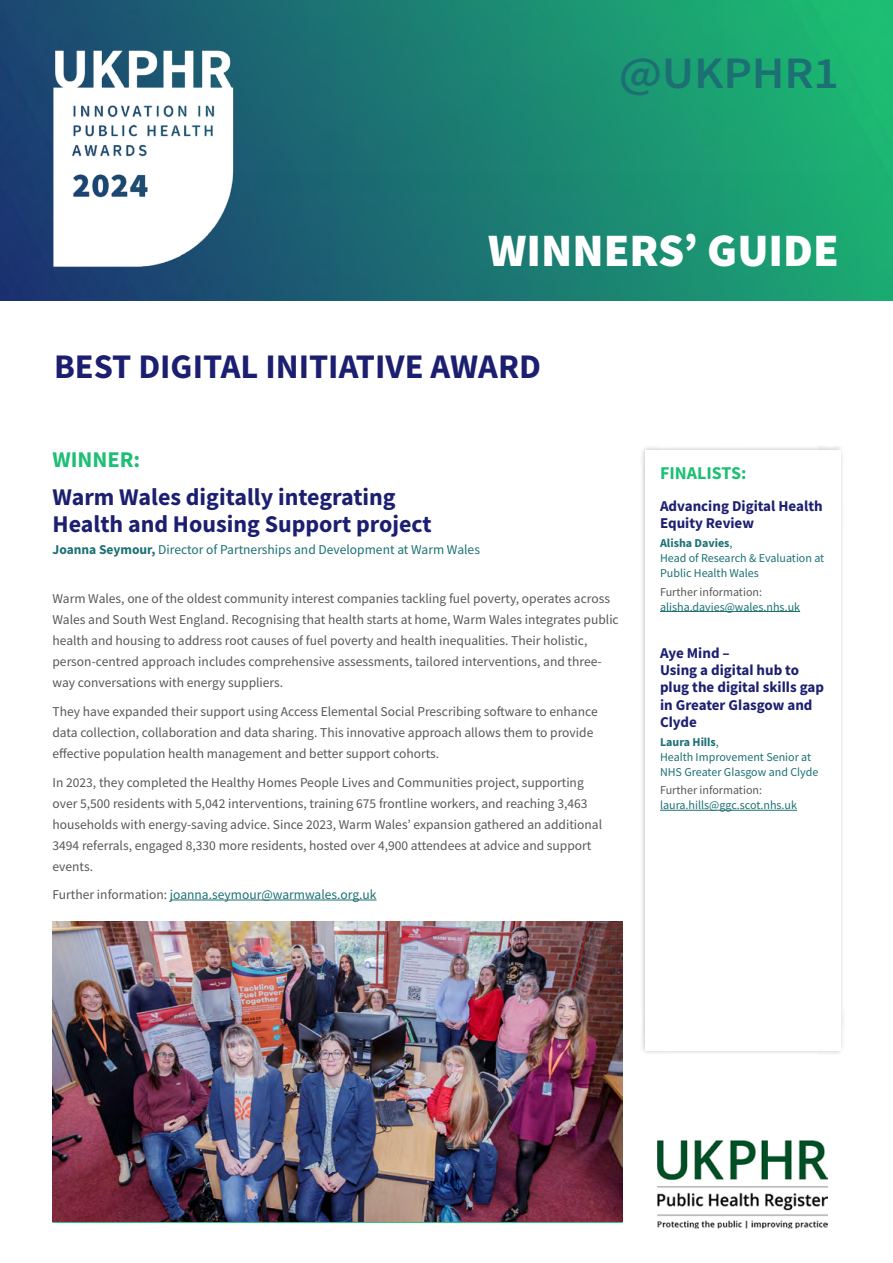
<style>
.page{position:relative;width:893px;height:1263px;background:#fff}
.page>*{position:absolute;margin:0;border:0;box-sizing:border-box;transform-origin:0 0}
.t1{font:900 46.5px "Source Sans Pro";color:#fff}
.t2{font:600 45px "Source Sans Pro";letter-spacing:-.005em;color:#1c7073;scale:1.1 1}
.t3{font:700 34.5px "Source Sans Pro";color:#1c1f70}
.t4{font:700 24px/27px "Source Sans Pro";color:#1c1f70}
.t5{font:700 22.5px "Source Sans Pro";color:#1cbf73}
.t6{font:700 18px "Source Sans Pro";color:#1cbf73}
.t7{font:700 15px/17.2px "Source Sans Pro";color:#1c1f70}
.t8{font:13.5px/21px "Source Sans Pro";color:#575756}
.t9{font:13.5px "Source Sans Pro";color:#1c7073}
.t10{font:12px/15px "Source Sans Pro";color:#1c7073}
.t11{font:12px "Source Sans Pro";color:#575756}
.s1{font-weight:700}
.s2{color:#575756}
</style>
<div class="page">
<div style="left:640px;top:445px;width:205px;height:610px;background:#000;opacity:.25"></div>
<div style="left:645px;top:450px;width:195px;height:600px;background:#fff"></div>
<img style="left:657px;top:1140px;width:171px;height:88px">
<hr style="left:660px;top:611px;width:140px;height:1px;background:#1c7073">
<hr style="left:660px;top:810px;width:137px;height:1px;background:#1c7073">
<hr style="left:170px;top:900px;width:206px;height:1px;background:#1c7073">
<hr style="left:52px;top:1221px;width:570px;height:2px;background:#1cbf73">
<img style="left:0;top:0;width:893px;height:300px">
<img style="left:47px;top:47px;width:190px;height:223px">
<img style="left:53px;top:921px;width:569px;height:300px">
<h2 class="t2" style="left:619px;top:43px;width:202px">@UKPHR1</h2>
<h1 class="t1" style="left:488px;top:218px;width:352px">WINNERS’ GUIDE</h1>
<h3 class="t3" style="left:54px;top:344px;width:489px">BEST DIGITAL INITIATIVE AWARD</h3>
<h3 class="t5" style="left:52px;top:444px;width:89px">WINNER:</h3>
<h3 class="t4" style="left:52px;top:483px;width:381px">Warm Wales digitally integrating<br>Health and Housing Support project</h3>
<p class="t9" style="left:52px;top:541px;width:429px"><span class="s1">Joanna Seymour,</span> Director of Partnerships and Development at Warm Wales</p>
<p class="t8" style="left:52px;top:588px;width:568px">Warm Wales, one of the oldest community interest companies tackling fuel poverty, operates across Wales and South West England. Recognising that health starts at home, Warm Wales integrates public health and housing to address root causes of fuel poverty and health inequalities. Their holistic, person-centred approach includes comprehensive assessments, tailored interventions, and three&shy;way conversations with energy suppliers.</p>
<p class="t8" style="left:52px;top:701px;width:547px">They have expanded their support using Access Elemental Social Prescribing software to enhance data collection, collaboration and data sharing. This innovative approach allows them to provide effective population health management and better support cohorts.</p>
<p class="t8" style="left:52px;top:771px;width:551px">In 2023, they completed the Healthy Homes People Lives and Communities project, supporting over 5,500 residents with 5,042 interventions, training 675 frontline workers, and reaching 3,463 households with energy-saving advice. Since 2023, Warm Wales’ expansion gathered an additional 3494 referrals, engaged 8,330 more residents, hosted over 4,900 attendees at advice and support events.</p>
<p class="t9" style="left:52px;top:886px;width:325px"><span class="s2">Further information:</span> joanna.seymour@warmwales.org.uk</p>
<h3 class="t6" style="left:660px;top:460px;width:88px">FINALISTS:</h3>
<p class="t7" style="left:660px;top:497px;width:164px">Advancing Digital Health<br>Equity Review</p>
<p class="t10" style="left:660px;top:535px;width:166px"><span class="s1">Alisha Davies</span>,<br>Head of Research &amp; Evaluation at<br>Public Health Wales</p>
<p class="t11" style="left:660px;top:584px;width:103px">Further information:</p>
<p class="t10" style="left:660px;top:599px;width:142px">alisha.davies@wales.nhs.uk</p>
<p class="t7" style="left:660px;top:644px;width:165px">Aye Mind –<br>Using a digital hub to plug the digital skills gap in Greater Glasgow and<br>Clyde</p>
<p class="t10" style="left:660px;top:734px;width:160px"><span class="s1">Laura Hills</span>,<br>Health Improvement Senior at<br>NHS Greater Glasgow and Clyde</p>
<p class="t11" style="left:660px;top:783px;width:103px">Further information:</p>
<p class="t10" style="left:660px;top:798px;width:138px">laura.hills@ggc.scot.nhs.uk</p>
</div>
